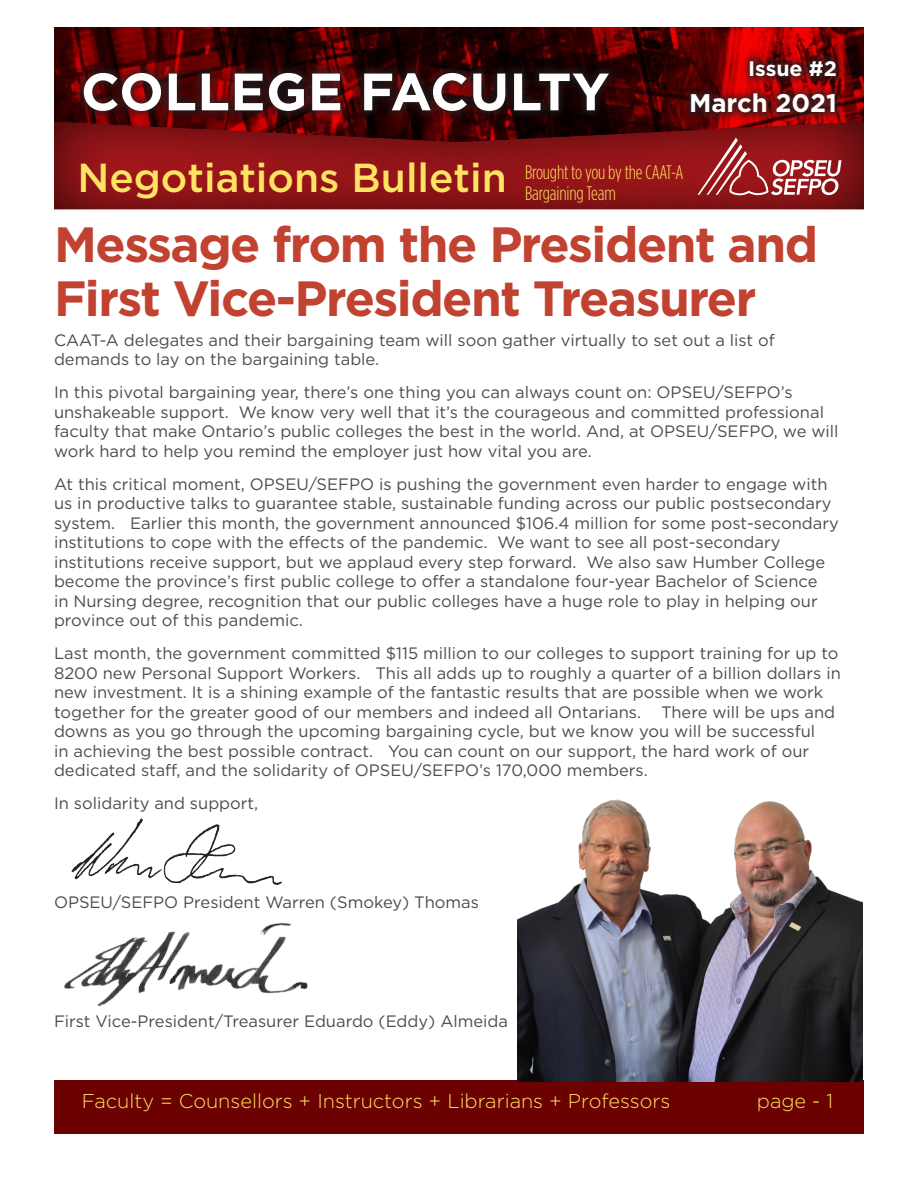
<style>
.page{position:relative;width:918px;height:1188px;background:#fff}
.page>*{position:absolute;margin:0;border:0;box-sizing:border-box;transform-origin:0 0}
.t1{font:700 52.5px "Gotham HTF";letter-spacing:.01em;color:#fff}
.HEADER_MAIN{font:700 49.5px/54px "Gotham HTF";letter-spacing:-.03em;color:#c14231}
.t2{font:500 40.5px "Gotham HTF";color:#ffe362}
.t3{font:700 25.5px "Gotham HTF";color:#fff}
.t4{font:700 21px "Gotham HTF";color:#fff}
.t5{font:300 19.95px "Gotham HTF";color:#fce463}
.t6{font:300 condensed 19.5px "Gotham HTF";letter-spacing:-.01em;color:#ffe362}
.chart_text{font:16.5px/19.5px "Gotham HTF";color:#4b4c4d}
</style>
<div class="page">
<div style="left:54px;top:1080px;width:809px;height:54px;background:#6c0101"></div>
<img style="left:517px;top:799px;width:345px;height:283px">
<img style="left:99px;top:818px;width:136px;height:29px">
<img style="left:64px;top:847px;width:244px;height:159px">
<img style="left:54px;top:27px;width:810px;height:94px">
<div style="left:52px;top:121px;width:813px;height:90px;background:#231f20;opacity:.85"></div>
<svg style="left:698px;top:138px;width:143px;height:61px;background:#a74043"></svg>
<div style="left:682px;top:84px;width:163px;height:38px;background:#231f20;opacity:.75"></div>
<div style="left:740px;top:51px;width:105px;height:35px;background:#231f20;opacity:.75"></div>
<div style="left:74px;top:63px;width:544px;height:58px;background:#231f20;opacity:.75"></div>
<p class="t1" style="left:81px;top:61px;width:530px">COLLEGE FACULTY</p>
<p class="t4" style="left:748px;top:57px;width:90px">Issue #2</p>
<p class="t3" style="left:689px;top:89px;width:149px">March 2021</p>
<p class="t2" style="left:77px;top:154px;width:431px">Negotiations Bulletin</p>
<p class="t6" style="left:525px;top:161px;width:160px">Brought to you by the CAAT-A</p>
<p class="t6" style="left:525px;top:182px;width:92px">Bargaining Team</p>
<p class="HEADER_MAIN" style="left:54px;top:216px;width:766px">Message from the President and<br>First Vice-President Treasurer</p>
<p class="chart_text" style="left:54px;top:330px;width:722px">CAAT-A delegates and their bargaining team will soon gather virtually to set out a list of demands to lay on the bargaining table.</p>
<p class="chart_text" style="left:54px;top:382px;width:786px">In this pivotal bargaining year, there’s one thing you can always count on: OPSEU/SEFPO’s unshakeable support. We know very well that it’s the courageous and committed professional faculty that make Ontario’s public colleges the best in the world. And, at OPSEU/SEFPO, we will work hard to help you remind the employer just how vital you are.</p>
<p class="chart_text" style="left:54px;top:474px;width:786px">At this critical moment, OPSEU/SEFPO is pushing the government even harder to engage with us in productive talks to guarantee stable, sustainable funding across our public postsecondary system. Earlier this month, the government announced $106.4 million for some post-secondary institutions to cope with the effects of the pandemic. We want to see all post-secondary institutions receive support, but we applaud every step forward. We also saw Humber College become the province’s first public college to offer a standalone four-year Bachelor of Science<br>in Nursing degree, recognition that our public colleges have a huge role to play in helping our province out of this pandemic.</p>
<p class="chart_text" style="left:54px;top:643px;width:788px">Last month, the government committed $115 million to our colleges to support training for up to 8200 new Personal Support Workers. This all adds up to roughly a quarter of a billion dollars in new investment. It is a shining example of the fantastic results that are possible when we work together for the greater good of our members and indeed all Ontarians. There will be ups and downs as you go through the upcoming bargaining cycle, but we know you will be successful<br>in achieving the best possible contract. You can count on our support, the hard work of our dedicated staff, and the solidarity of OPSEU/SEFPO’s 170,000 members.</p>
<p class="chart_text" style="left:54px;top:793px;width:206px">In solidarity and support,</p>
<p class="chart_text" style="left:54px;top:892px;width:426px">OPSEU/SEFPO President Warren (Smokey) Thomas</p>
<p class="chart_text" style="left:54px;top:1011px;width:456px">First Vice-President/Treasurer Eduardo (Eddy) Almeida</p>
<p class="t5" style="left:82px;top:1090px;width:590px">Faculty = Counsellors + Instructors + Librarians + Professors</p>
<p class="t5" style="left:757px;top:1090px;width:78px">page - 1</p>
</div>
